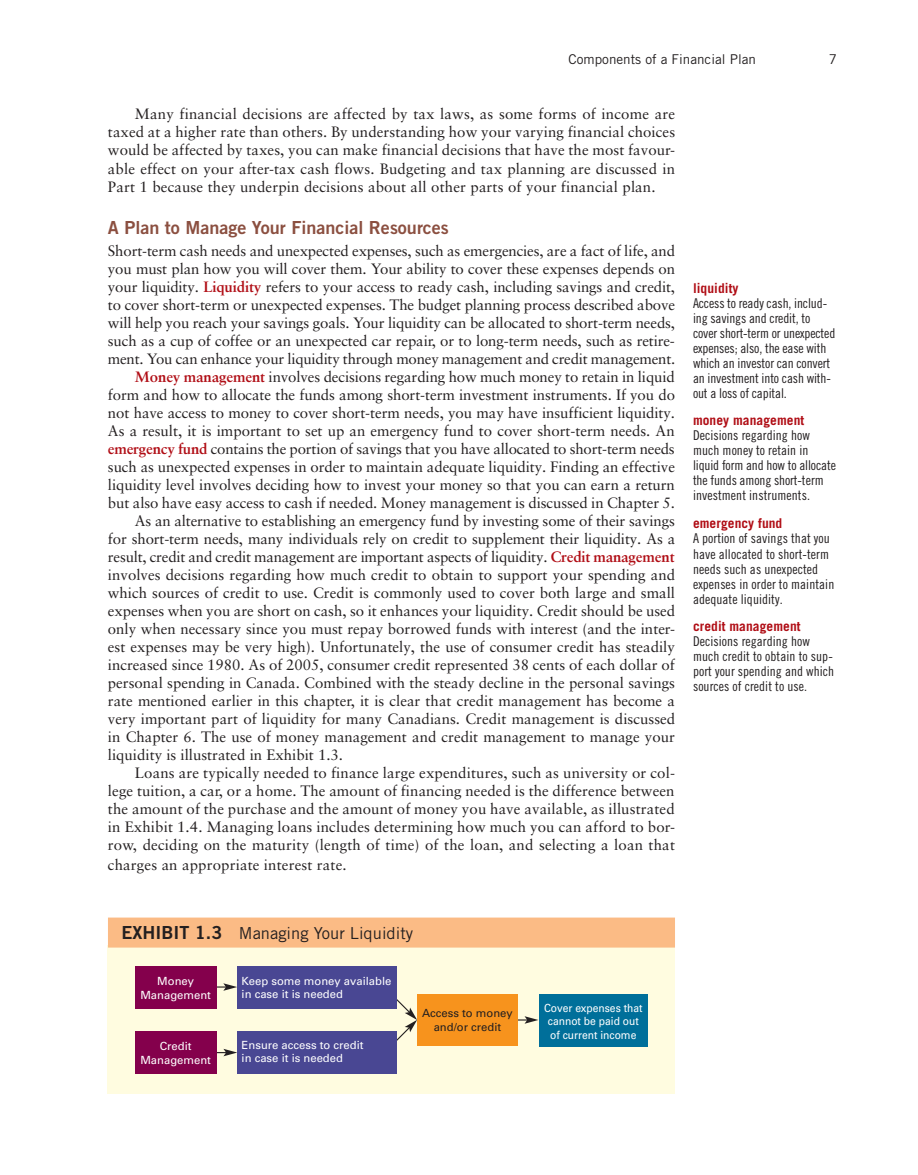
<style>
.page{position:relative;width:918px;height:1175px;background:#fff}
.page>*{position:absolute;margin:0;border:0;box-sizing:border-box;transform-origin:0 0}
.t1{font:18px "Trade Gothic LT Pro Bd 2";color:#8b4f40}
.t2{font:16.5px "Trade Gothic LT Pro";color:#231f20}
.t3{font:15px/18px "Sabon LT Pro";color:#231f20;text-align:justify}
.t4{font:13.5px/15px "Trade Gothic LT Pro Cn 18";letter-spacing:.005em;color:#231f20}
.t5{font:13.5px "Trade Gothic LT Pro";color:#231f20}
.t6{font:11.25px/13.5px "Univers LT Pro 55 Roman";color:#fff;text-align:center}
.t7{font:11.25px/13.5px "Univers LT Pro 55 Roman";color:#fff;text-align:center;scale:.92 1}
.t8{font:11.25px/13.5px "Univers LT Pro 55 Roman";color:#231f20;text-align:center}
.s1{font-weight:700;color:#b00d15}
.s2{font-family:"Trade Gothic LT Pro";font-weight:700;color:#b00d15}
.s3{font-family:"Trade Gothic LT Pro Bd 2";font-size:18px}
</style>
<div class="page">
<div style="left:108px;top:945px;width:567px;height:148px;background:#fffce0"></div>
<div style="left:108px;top:917px;width:567px;height:30px;background:#fbbb85"></div>
<hr style="left:197px;top:986px;width:35px;height:1px;background:#231f20">
<hr style="left:198px;top:1052px;width:31px;height:1px;background:#231f20">
<svg style="left:223px;top:983px;width:14px;height:7px"></svg>
<svg style="left:223px;top:1048px;width:14px;height:8px"></svg>
<svg style="left:374px;top:976px;width:43px;height:85px"></svg>
<div style="left:539px;top:994px;width:109px;height:52px;background:#006f9a"></div>
<div style="left:237px;top:966px;width:159px;height:42px;background:#494793"></div>
<div style="left:237px;top:1031px;width:159px;height:42px;background:#494793"></div>
<div style="left:135px;top:966px;width:81px;height:42px;background:#84004c"></div>
<div style="left:135px;top:1031px;width:81px;height:42px;background:#84004c"></div>
<hr style="left:489px;top:1019px;width:44px;height:1px;background:#231f20">
<svg style="left:525px;top:1016px;width:13px;height:7px"></svg>
<div style="left:417px;top:994px;width:101px;height:51px;background:#f7931d"></div>
<p class="t5" style="left:568px;top:51px;width:189px">Components of a Financial Plan</p>
<p class="t5" style="left:829px;top:51px;width:10px">7</p>
<p class="t3" style="left:108px;top:105px;width:569px;text-indent:27px">Many financial decisions are affected by tax laws, as some forms of income are taxed at a higher rate than others. By understanding how your varying financial choices would be affected by taxes, you can make financial decisions that have the most favour&shy;able effect on your after-tax cash flows. Budgeting and tax planning are discussed in Part 1 because they underpin decisions about all other parts of your financial plan.</p>
<p class="t1" style="left:108px;top:216px;width:342px">A Plan to Manage Your Financial Resources</p>
<p class="t3" style="left:108px;top:241px;width:569px">Short-term cash needs and unexpected expenses, such as emergencies, are a fact of life, and</p>
<p class="t3" style="left:108px;top:259px;width:569px">you must plan how you will cover them. Your ability to cover these expenses depends on</p>
<p class="t3" style="left:108px;top:277px;width:569px">your liquidity. <span class="s1">Liquidity</span> refers to your access to ready cash, including savings and credit,</p>
<p class="t3" style="left:108px;top:295px;width:569px">to cover short-term or unexpected expenses. The budget planning process described above</p>
<p class="t3" style="left:108px;top:313px;width:569px">will help you reach your savings goals. Your liquidity can be allocated to short-term needs,</p>
<p class="t3" style="left:108px;top:331px;width:568px">such as a cup of coffee or an unexpected car repair, or to long-term needs, such as retire-</p>
<p class="t3" style="left:108px;top:349px;width:569px">ment. You can enhance your liquidity through money management and credit management.</p>
<p class="t3" style="left:135px;top:367px;width:541px"><span class="s1">Money management</span> involves decisions regarding how much money to retain in liquid</p>
<p class="t3" style="left:108px;top:385px;width:569px">form and how to allocate the funds among short-term investment instruments. If you do</p>
<p class="t3" style="left:108px;top:403px;width:569px">not have access to money to cover short-term needs, you may have insufficient liquidity.</p>
<p class="t3" style="left:108px;top:421px;width:568px">As a result, it is important to set up an emergency fund to cover short-term needs. An</p>
<p class="t3" style="left:108px;top:439px;width:568px"><span class="s1">emergency fund</span> contains the portion of savings that you have allocated to short-term needs</p>
<p class="t3" style="left:108px;top:457px;width:569px">such as unexpected expenses in order to maintain adequate liquidity. Finding an effective</p>
<p class="t3" style="left:108px;top:475px;width:568px">liquidity level involves deciding how to invest your money so that you can earn a return</p>
<p class="t3" style="left:108px;top:493px;width:569px">but also have easy access to cash if needed. Money management is discussed in Chapter 5.</p>
<p class="t3" style="left:135px;top:511px;width:541px">As an alternative to establishing an emergency fund by investing some of their savings</p>
<p class="t3" style="left:108px;top:529px;width:569px">for short-term needs, many individuals rely on credit to supplement their liquidity. As a</p>
<p class="t3" style="left:108px;top:547px;width:568px">result, credit and credit management are important aspects of liquidity. <span class="s1">Credit management</span></p>
<p class="t3" style="left:108px;top:565px;width:569px">involves decisions regarding how much credit to obtain to support your spending and</p>
<p class="t3" style="left:108px;top:583px;width:569px">which sources of credit to use. Credit is commonly used to cover both large and small</p>
<p class="t3" style="left:108px;top:601px;width:569px">expenses when you are short on cash, so it enhances your liquidity. Credit should be used</p>
<p class="t3" style="left:108px;top:619px;width:568px">only when necessary since you must repay borrowed funds with interest (and the inter-</p>
<p class="t3" style="left:108px;top:637px;width:568px">est expenses may be very high). Unfortunately, the use of consumer credit has steadily</p>
<p class="t3" style="left:108px;top:655px;width:568px">increased since 1980. As of 2005, consumer credit represented 38 cents of each dollar of</p>
<p class="t3" style="left:108px;top:673px;width:569px">personal spending in Canada. Combined with the steady decline in the personal savings</p>
<p class="t3" style="left:108px;top:691px;width:568px">rate mentioned earlier in this chapter, it is clear that credit management has become a</p>
<p class="t3" style="left:108px;top:709px;width:569px">very important part of liquidity for many Canadians. Credit management is discussed</p>
<p class="t3" style="left:108px;top:727px;width:568px">in Chapter 6. The use of money management and credit management to manage your</p>
<p class="t3" style="left:108px;top:745px;width:237px">liquidity is illustrated in Exhibit 1.3.</p>
<p class="t3" style="left:135px;top:763px;width:542px">Loans are typically needed to finance large expenditures, such as university or col-</p>
<p class="t3" style="left:108px;top:781px;width:568px">lege tuition, a car, or a home. The amount of financing needed is the difference between</p>
<p class="t3" style="left:108px;top:799px;width:568px">the amount of the purchase and the amount of money you have available, as illustrated</p>
<p class="t3" style="left:108px;top:817px;width:568px">in Exhibit 1.4. Managing loans includes determining how much you can afford to bor-</p>
<p class="t3" style="left:108px;top:835px;width:568px">row, deciding on the maturity (length of time) of the loan, and selecting a loan that</p>
<p class="t3" style="left:108px;top:855px;width:240px">charges an appropriate interest rate.</p>
<p class="t4" style="left:693px;top:280px;width:144px"><span class="s2">liquidity<br></span>Access to ready cash, includ&shy;ing savings and credit, to cover short-term or unexpected expenses; also, the ease with which an investor can convert an investment into cash with&shy;out a loss of capital.</p>
<p class="t4" style="left:693px;top:412px;width:144px"><span class="s2">money management<br></span>Decisions regarding how much money to retain in liquid form and how to allocate the funds among short-term investment instruments.</p>
<p class="t4" style="left:693px;top:516px;width:143px"><span class="s2">emergency fund<br></span>A portion of savings that you have allocated to short-term needs such as unexpected expenses in order to maintain adequate liquidity.</p>
<p class="t4" style="left:693px;top:618px;width:143px"><span class="s2">credit management<br></span>Decisions regarding how much credit to obtain to sup&shy;port your spending and which sources of credit to use.</p>
<p class="t2" style="left:121px;top:922px;width:293px"><span class="s3">EXHIBIT 1.3</span> Managing Your Liquidity</p>
<p class="t6" style="left:140px;top:974px;width:72px">Money<br>Management</p>
<p class="t6" style="left:242px;top:973px;width:151px;text-align:left">Keep some money available in case it is needed</p>
<p class="t6" style="left:140px;top:1039px;width:72px">Credit<br>Management</p>
<p class="t6" style="left:242px;top:1038px;width:123px;text-align:left">Ensure access to credit in case it is needed</p>
<p class="t8" style="left:422px;top:1006px;width:92px">Access to money and/or credit</p>
<p class="t7" style="left:544px;top:1000px;width:109px">Cover expenses that cannot be paid out of current income</p>
</div>
